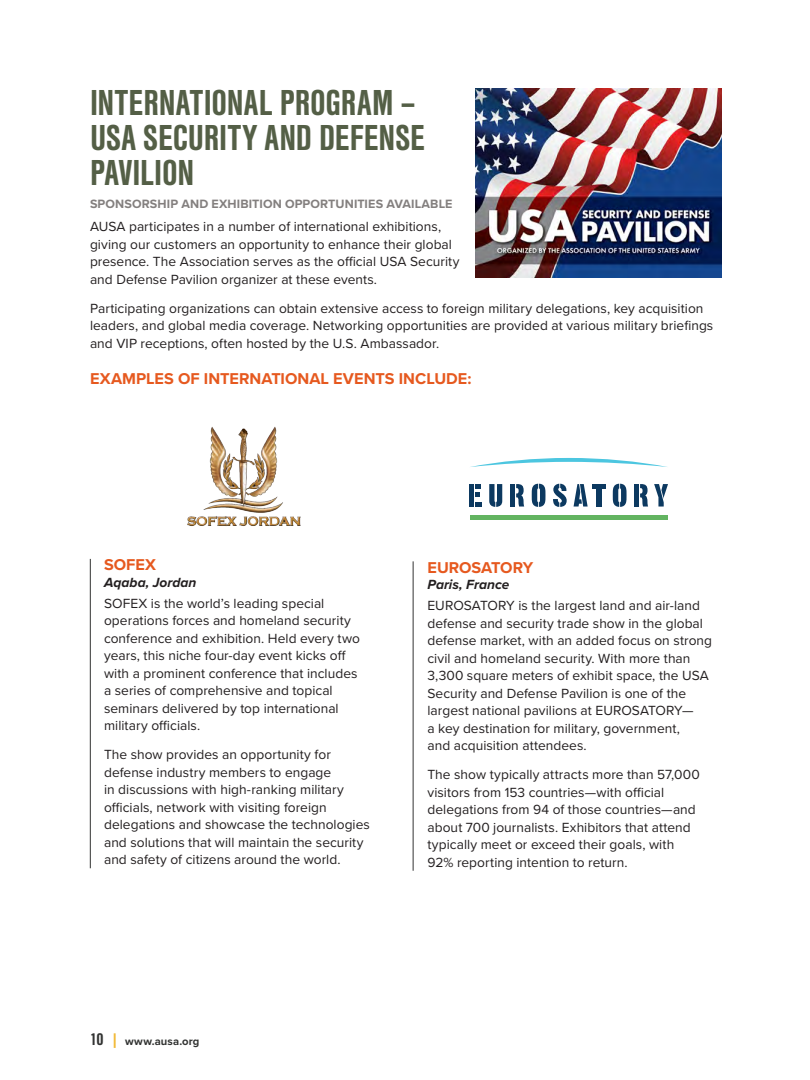
<style>
.page{position:relative;width:810px;height:1080px;background:#fff}
.page>*{position:absolute;margin:0;border:0;box-sizing:border-box;transform-origin:0 0}
.Show_Titles{font:700 37.5px/35px "Nimbus San Con";color:#545f46}
.Sub_Level_1{font:700 16.25px "Proxima Nova";color:#e6591f}
.Body_Copy{font:13.75px/17.5px "Proxima Nova";letter-spacing:.005em;color:#231f20}
.Meeting_Location{font:italic 700 13.75px "Proxima Nova";color:#231f20}
.Sponsorship_Line{font:700 12.5px "Proxima Nova";letter-spacing:.01em;color:#837f7e}
.t1{font:700 11.25px "Proxima Nova";letter-spacing:.01em;color:#323332}
.s1{font-family:"Nimbus San Con";font-size:17.5px}
.s2{font-family:"Nimbus San Con";font-size:17.5px;color:#f2b934}
</style>
<div class="page">
<hr style="left:413px;top:561px;width:1px;height:310px;background:#323332">
<hr style="left:90px;top:559px;width:1px;height:309px;background:#323332">
<img style="left:476px;top:88px;width:245px;height:189px">
<svg style="left:470px;top:458px;width:197px;height:9px"></svg>
<hr style="left:470px;top:484px;width:4px;height:23px;background:#0c3960">
<svg style="left:475px;top:484px;width:6px;height:23px"></svg>
<svg style="left:489px;top:484px;width:13px;height:23px"></svg>
<svg style="left:516px;top:484px;width:8px;height:23px"></svg>
<hr style="left:511px;top:484px;width:4px;height:23px;background:#0c3960">
<div style="left:592px;top:484px;width:14px;height:5px;background:#0c3960"></div>
<div style="left:596px;top:489px;width:6px;height:18px;background:#0c3960"></div>
<svg style="left:532px;top:484px;width:13px;height:23px"></svg>
<svg style="left:553px;top:484px;width:14px;height:23px"></svg>
<svg style="left:613px;top:484px;width:14px;height:23px"></svg>
<svg style="left:640px;top:484px;width:8px;height:23px"></svg>
<hr style="left:635px;top:484px;width:4px;height:23px;background:#0c3960">
<svg style="left:574px;top:484px;width:14px;height:23px"></svg>
<svg style="left:654px;top:484px;width:14px;height:23px"></svg>
<hr style="left:470px;top:515px;width:198px;height:4px;background:#63b461">
<img style="left:187px;top:426px;width:114px;height:100px">
<p class="Show_Titles" style="left:90px;top:86px;width:337px">INTERNATIONAL PROGRAM –<br>USA SECURITY AND DEFENSE<br>PAVILION</p>
<p class="Sponsorship_Line" style="left:90px;top:195px;width:364px">SPONSORSHIP AND EXHIBITION OPPORTUNITIES AVAILABLE</p>
<p class="Body_Copy" style="left:90px;top:217px;width:371px">AUSA participates in a number of international exhibitions, giving our customers an opportunity to enhance their global presence. The Association serves as the official USA Security and Defense Pavilion organizer at these events.</p>
<p class="Body_Copy" style="left:90px;top:299px;width:625px">Participating organizations can obtain extensive access to foreign military delegations, key acquisition leaders, and global media coverage. Networking opportunities are provided at various military briefings and VIP receptions, often hosted by the U.S. Ambassador.</p>
<p class="Sub_Level_1" style="left:90px;top:366px;width:383px">EXAMPLES OF INTERNATIONAL EVENTS INCLUDE:</p>
<p class="Sub_Level_1" style="left:104px;top:553px;width:54px">SOFEX</p>
<p class="Meeting_Location" style="left:104px;top:572px;width:94px">Aqaba, Jordan</p>
<p class="Body_Copy" style="left:104px;top:594px;width:257px">SOFEX is the world’s leading special operations forces and homeland security conference and exhibition. Held every two years, this niche four-day event kicks off with a prominent conference that includes a series of comprehensive and topical seminars delivered by top international military officials.</p>
<p class="Body_Copy" style="left:104px;top:745px;width:267px">The show provides an opportunity for defense industry members to engage<br>in discussions with high-ranking military officials, network with visiting foreign delegations and showcase the technologies and solutions that will maintain the security and safety of citizens around the world.</p>
<p class="Sub_Level_1" style="left:427px;top:555px;width:107px">EUROSATORY</p>
<p class="Meeting_Location" style="left:427px;top:574px;width:84px">Paris, France</p>
<p class="Body_Copy" style="left:427px;top:596px;width:286px">EUROSATORY is the largest land and air-land defense and security trade show in the global defense market, with an added focus on strong civil and homeland security. With more than 3,300 square meters of exhibit space, the USA Security and Defense Pavilion is one of the largest national pavilions at EUROSATORY—<br>a key destination for military, government,<br>and acquisition attendees.</p>
<p class="Body_Copy" style="left:427px;top:765px;width:274px">The show typically attracts more than 57,000 visitors from 153 countries—with official delegations from 94 of those countries—and about 700 journalists. Exhibitors that attend typically meet or exceed their goals, with 92% reporting intention to return.</p>
<p class="t1" style="left:90px;top:1033px;width:111px"><span class="s1">10</span> <span class="s2">|</span> www.ausa.org</p>
</div>
